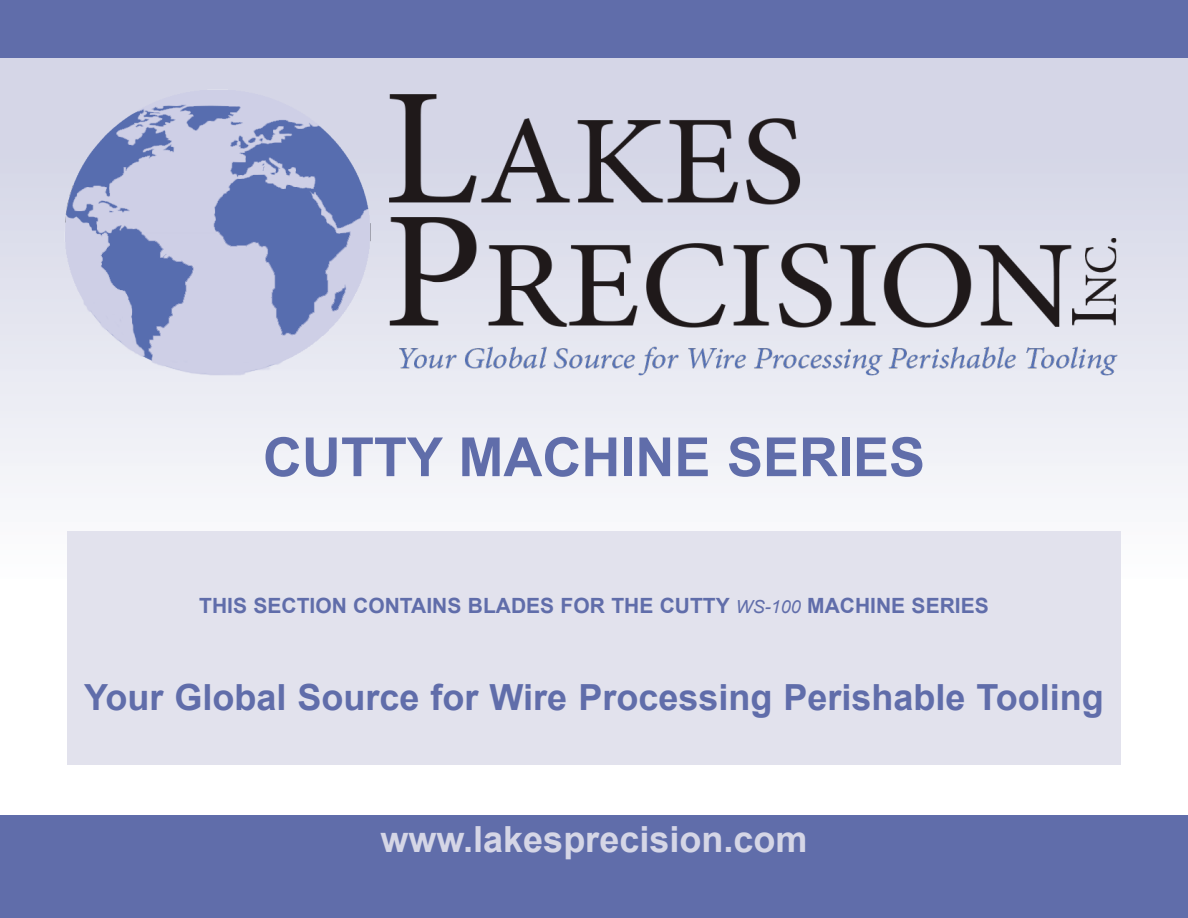
<style>
.page{position:relative;width:1188px;height:918px;background:#fff}
.page>*{position:absolute;margin:0;border:0;box-sizing:border-box;transform-origin:0 0}
.t1{font:700 54px "Arial";color:#606daa}
.t2{font:700 36px "Arial";color:#606daa}
.t3{font:700 36px "Arial";color:#d5d6e6}
.t4{font:700 21px "Arial";color:#606daa}
.s1{font-weight:400;font-style:italic;font-size:18px}
</style>
<div class="page">
<div style="left:0;top:0;width:1188px;height:103px;background:#606daa"></div>
<div style="left:0;top:58px;width:1188px;height:757px;background:linear-gradient(to bottom,#d2d3e5,#fff)"></div>
<div style="left:67px;top:531px;width:1054px;height:234px;background:#e2e2ed"></div>
<div style="left:0;top:815px;width:1188px;height:103px;background:#606daa"></div>
<img style="left:60px;top:68px;width:1073px;height:326px">
<p class="t1" style="left:263px;top:419px;width:664px">CUTTY MACHINE SERIES</p>
<p class="t4" style="left:199px;top:591px;width:791px">THIS SECTION CONTAINS BLADES FOR THE CUTTY <span class="s1">WS-100</span> MACHINE SERIES</p>
<p class="t2" style="left:84px;top:672px;width:1021px">Your Global Source for Wire Processing Perishable Tooling</p>
<p class="t3" style="left:381px;top:814px;width:428px">www.lakesprecision.com</p>
</div>
